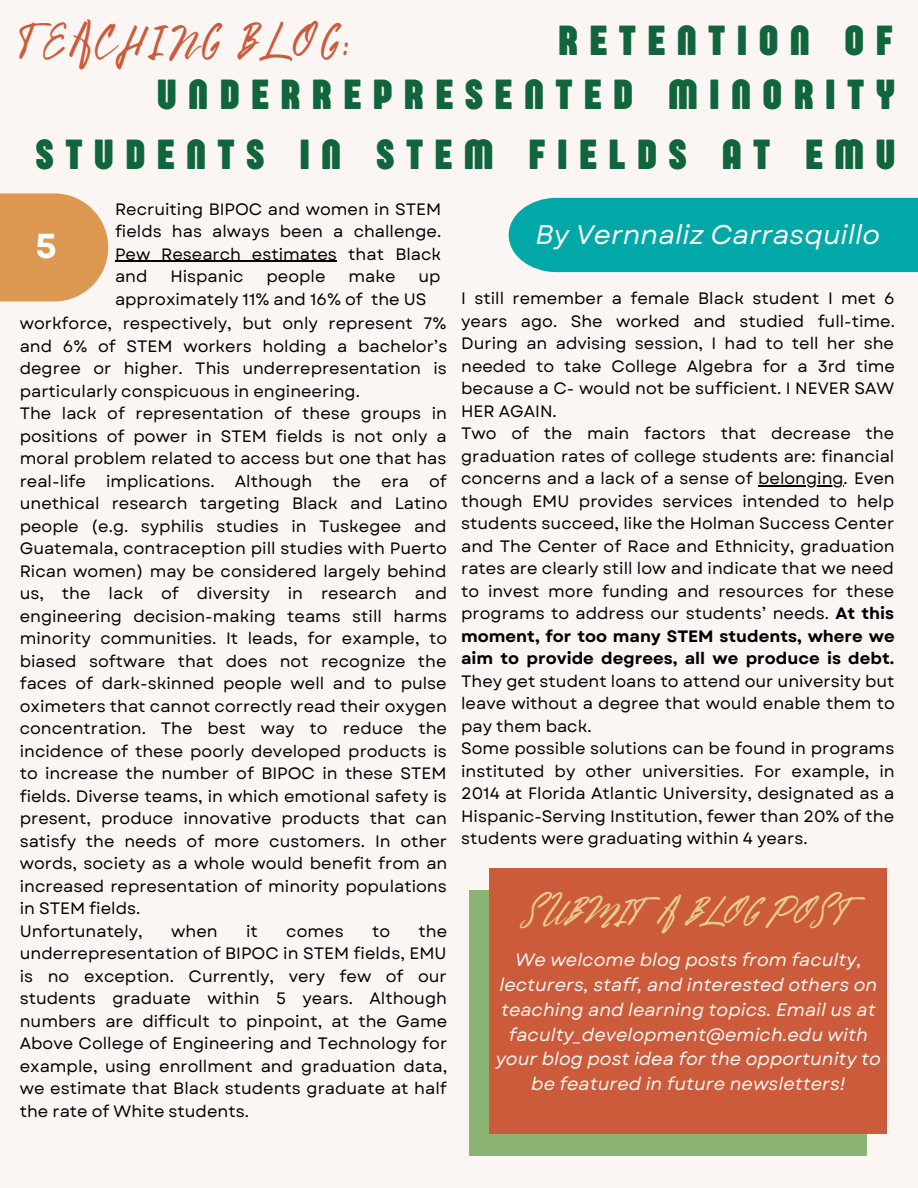
<style>
.page{position:relative;width:918px;height:1188px;background:#fbf6f3}
.page>*{position:absolute;margin:0;border:0;box-sizing:border-box;transform-origin:0 0}
.t1{font:48px "Bright Sunshine";letter-spacing:.07em;color:#cb5b3b}
.t2{font:700 43.5px/60.8px "Sugo Pro Display";letter-spacing:.29em;color:#10653d;text-align:right}
.t3{font:italic 37.5px "Bright Sunshine";color:#ebcc90}
.t4{font:700 34.65px "Garet";color:#fff}
.t5{font:italic 27px "Garet";color:#fbf6f3}
.t6{font:italic 18px/24.8px "Garet";color:#fbf6f3;text-align:center}
.t7{font:16.5px/22.5px "Garet";color:#000}
.s1{font-weight:700}
</style>
<div class="page">
<svg style="left:0;top:193px;width:108px;height:108px;background:#dfa060"></svg>
<div style="left:509px;top:198px;width:409px;height:74px;background:#00a8a8"></div>
<hr style="left:758px;top:485px;width:86px;height:1px;background:#000">
<hr style="left:115px;top:261px;width:222px;height:1px;background:#000">
<div style="left:469px;top:890px;width:397px;height:265px;background:#8ab374"></div>
<div style="left:490px;top:868px;width:397px;height:266px;background:#cb5b3b"></div>
<h1 class="t1" style="left:20px;top:5px;width:332px">TEACHING BLOG:</h1>
<h2 class="t2" style="left:559px;top:10px;width:335px">RETENTION OF</h2>
<h2 class="t2" style="left:36px;top:64px;width:860px">UNDERREPRESENTED MINORITY<br>STUDENTS IN STEM FIELDS AT EMU</h2>
<h3 class="t4" style="left:36px;top:220px;width:23px">5</h3>
<p class="t7" style="left:115px;top:198px;width:328px;text-align:justify">Recruiting BIPOC and women in STEM fields has always been a challenge.<br>Pew Research estimates that Black and</p>
<p class="t7" style="left:170px;top:265px;width:75px">Hispanic</p>
<p class="t7" style="left:267px;top:265px;width:61px">people</p>
<p class="t7" style="left:349px;top:265px;width:49px">make</p>
<p class="t7" style="left:115px;top:265px;width:327px;text-indent:303px">up approximately 11% and 16% of the US</p>
<p class="t7" style="left:20px;top:312px;width:429px">workforce, respectively, but only represent 7% and 6% of STEM workers holding a bachelor’s degree or higher. This underrepresentation is particularly conspicuous in engineering.<br>The lack of representation of these groups in positions of power in STEM fields is not only a moral problem related to access but one that has real-life implications. Although the era of unethical research targeting Black and Latino people (e.g. syphilis studies in Tuskegee and Guatemala, contraception pill studies with Puerto Rican women) may be considered largely behind us, the lack of diversity in research and engineering decision-making teams still harms minority communities. It leads, for example, to biased software that does not recognize the faces of dark-skinned people well and to pulse oximeters that cannot correctly read their oxygen concentration. The best way to reduce the incidence of these poorly developed products is to increase the number of BIPOC in these STEM fields. Diverse teams, in which emotional safety is present, produce innovative products that can satisfy the needs of more customers. In other words, society as a whole would benefit from an increased representation of minority populations in STEM fields.<br>Unfortunately,</p>
<p class="t7" style="left:20px;top:920px;width:429px;text-align:justify;text-indent:399px">the underrepresentation of BIPOC in STEM fields, EMU is no exception. Currently, very few of our students graduate within 5 years. Although numbers are difficult to pinpoint, at the Game Above College of Engineering and Technology for example, using enrollment and graduation data, we estimate that Black students graduate at half the rate of White students.</p>
<p class="t7" style="left:171px;top:920px;width:48px">when</p>
<p class="t7" style="left:246px;top:920px;width:13px">it</p>
<p class="t7" style="left:286px;top:920px;width:59px">comes</p>
<p class="t7" style="left:372px;top:920px;width:20px">to</p>
<h3 class="t5" style="left:536px;top:216px;width:346px">By Vernnaliz Carrasquillo</h3>
<p class="t7" style="left:461px;top:287px;width:435px">I still remember a female Black student I met 6 years ago. She worked and studied full-time.<br>During an advising session, I had to tell her she needed to take College Algebra for a 3rd time because a C- would not be sufficient. I NEVER SAW HER AGAIN.<br>Two of the main factors that decrease the graduation rates of college students are: financial concerns and a lack of a sense of belonging. Even though EMU provides services intended to help students succeed, like the Holman Success Center and The Center of Race and Ethnicity, graduation rates are clearly still low and indicate that we need to invest more funding and resources for these programs to address our students’ needs. <span class="s1">At this moment, for too many STEM students, where we aim to provide degrees, all we produce is debt.</span></p>
<p class="t7" style="left:461px;top:670px;width:435px">They get student loans to attend our university but leave without a degree that would enable them to pay them back.<br>Some possible solutions can be found in programs instituted by other universities. For example, in 2014 at Florida Atlantic University, designated as a Hispanic-Serving Institution, fewer than 20% of the students were graduating within 4 years.</p>
<h3 class="t3" style="left:526px;top:884px;width:328px">SUBMIT A BLOG POST</h3>
<p class="t6" style="left:496px;top:948px;width:387px">We welcome blog posts from faculty, lecturers, staff, and interested others on teaching and learning topics. Email us at faculty_development@emich.edu with your blog post idea for the opportunity to be featured in future newsletters!</p>
</div>
